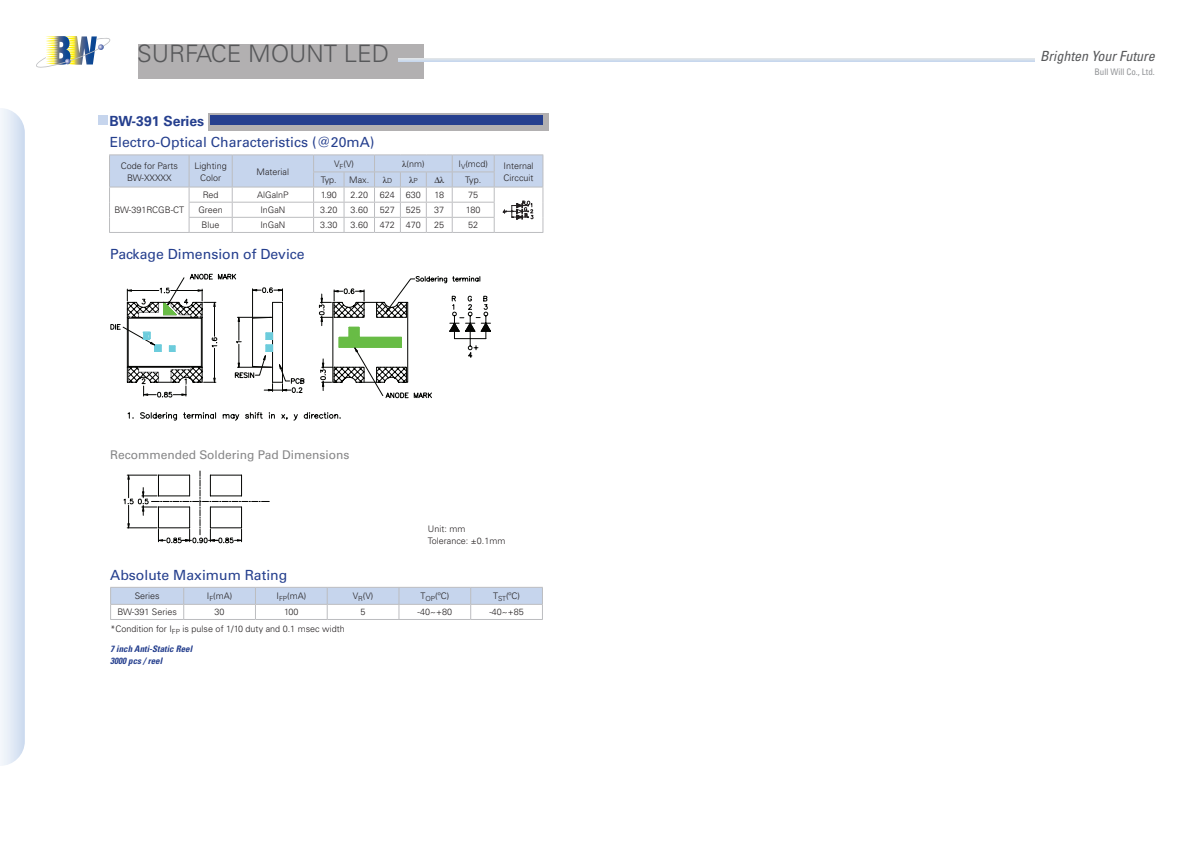
<style>
.page{position:relative;width:1191px;height:842px;background:#fff}
.page>*{position:absolute;margin:0;border:0;box-sizing:border-box;transform-origin:0 0}
.t1{font:300 24px "Univers";color:#57585a}
.t2{font:14px "Univers";color:#253f8e}
.t3{font:italic condensed 14px "Univers";color:#57585a}
.t4{font:700 14px "Univers";color:#253f8e}
.t5{font:12px "Univers";color:#868687}
.t6{font:300 9px/12px "Univers";color:#231f20}
.t7{font:italic 700 condensed 9px/12px "Univers";color:#253f8e}
.t8{font:condensed 9px "Univers";color:#939598}
.t9{font:9px "Times New Roman";color:#231f20}
.s1{font-family:"Times New Roman";font-weight:400}
.s2{font-family:"Univers";font-weight:300;font-size:7px}
</style>
<div class="page">
<svg style="left:36px;top:36px;width:74px;height:32px"></svg>
<svg style="left:0;top:108px;width:25px;height:658px"></svg>
<div style="left:138px;top:44px;width:285px;height:35px;background:#b2b0b1"></div>
<hr style="left:398px;top:58px;width:197px;height:3px;background:#d8e1eb">
<hr style="left:595px;top:58px;width:439px;height:3px;background:#d8e1eb">
<div style="left:98px;top:115px;width:10px;height:10px;background:#c6d5ed"></div>
<svg style="left:109px;top:155px;width:434px;height:78px"></svg>
<svg style="left:110px;top:273px;width:381px;height:270px"></svg>
<div style="left:209px;top:113px;width:340px;height:18px;background:#b2b0b1"></div>
<div style="left:211px;top:115px;width:332px;height:10px;background:#253f8e"></div>
<svg style="left:110px;top:587px;width:433px;height:32px"></svg>
<hr style="left:110px;top:619px;width:74px;height:1px;background:#bcbdc0">
<hr style="left:184px;top:619px;width:71px;height:1px;background:#bcbdc0">
<hr style="left:255px;top:619px;width:72px;height:1px;background:#bcbdc0">
<hr style="left:327px;top:619px;width:72px;height:1px;background:#bcbdc0">
<hr style="left:399px;top:619px;width:72px;height:1px;background:#bcbdc0">
<hr style="left:471px;top:619px;width:72px;height:1px;background:#bcbdc0">
<h1 class="t1" style="left:137px;top:39px;width:253px">SURFACE MOUNT LED</h1>
<h2 class="t3" style="left:1040px;top:47px;width:116px">Brighten Your Future</h2>
<p class="t8" style="left:1094px;top:66px;width:62px">Bull Will Co., Ltd.</p>
<h2 class="t4" style="left:110px;top:113px;width:96px">BW-391 Series</h2>
<h2 class="t2" style="left:110px;top:133px;width:266px">Electro-Optical Characteristics (@20mA)</h2>
<p class="t6" style="left:121px;top:159px;width:59px;text-align:center">Code for Parts<br>BW-XXXXX</p>
<p class="t6" style="left:195px;top:159px;width:34px;text-align:center">Lighting<br>Color</p>
<p class="t6" style="left:257px;top:165px;width:34px">Material</p>
<p class="t6" style="left:334px;top:158px;width:21px">V<sub>F</sub>(V)</p>
<p class="t6" style="left:402px;top:158px;width:24px"><span class="s1">λ</span>(nm)</p>
<p class="t6" style="left:458px;top:158px;width:31px">I<sub>V</sub>(mcd)</p>
<p class="t6" style="left:503px;top:159px;width:32px">Internal<br>Circcuit</p>
<p class="t6" style="left:321px;top:174px;width:17px">Typ.</p>
<p class="t6" style="left:349px;top:174px;width:21px">Max.</p>
<p class="t9" style="left:383px;top:174px;width:11px">λ<span class="s2">D</span></p>
<p class="t9" style="left:409px;top:174px;width:10px">λ<span class="s2">P</span></p>
<p class="t9" style="left:434px;top:174px;width:11px">∆λ</p>
<p class="t6" style="left:465px;top:174px;width:17px">Typ.</p>
<p class="t6" style="left:114px;top:204px;width:71px">BW-391RCGB-CT</p>
<p class="t6" style="left:203px;top:189px;width:17px">Red</p>
<p class="t6" style="left:257px;top:189px;width:33px">AlGalnP</p>
<p class="t6" style="left:321px;top:189px;width:18px">1.90</p>
<p class="t6" style="left:350px;top:189px;width:19px">2.20</p>
<p class="t6" style="left:380px;top:189px;width:42px">624 630</p>
<p class="t6" style="left:434px;top:189px;width:11px">18</p>
<p class="t6" style="left:468px;top:189px;width:12px">75</p>
<p class="t6" style="left:198px;top:204px;width:26px">Green</p>
<p class="t6" style="left:260px;top:204px;width:27px">InGaN</p>
<p class="t6" style="left:320px;top:204px;width:19px">3.20</p>
<p class="t6" style="left:350px;top:204px;width:19px">3.60</p>
<p class="t6" style="left:380px;top:204px;width:42px">527 525</p>
<p class="t6" style="left:434px;top:204px;width:12px">37</p>
<p class="t6" style="left:466px;top:204px;width:16px">180</p>
<p class="t6" style="left:202px;top:219px;width:20px">Blue</p>
<p class="t6" style="left:260px;top:219px;width:27px">InGaN</p>
<p class="t6" style="left:320px;top:219px;width:19px">3.30</p>
<p class="t6" style="left:350px;top:219px;width:19px">3.60</p>
<p class="t6" style="left:380px;top:219px;width:42px">472 470</p>
<p class="t6" style="left:434px;top:219px;width:12px">25</p>
<p class="t6" style="left:468px;top:219px;width:12px">52</p>
<h2 class="t2" style="left:110px;top:245px;width:196px">Package Dimension of Device</h2>
<h3 class="t5" style="left:110px;top:448px;width:241px">Recommended Soldering Pad Dimensions</h3>
<h2 class="t2" style="left:110px;top:567px;width:179px">Absolute Maximum Rating</h2>
<p class="t6" style="left:428px;top:523px;width:79px">Unit: mm<br>Tolerance: ±0.1mm</p>
<p class="t6" style="left:135px;top:590px;width:27px">Series</p>
<p class="t6" style="left:207px;top:590px;width:27px">I<sub>F</sub>(mA)</p>
<p class="t6" style="left:276px;top:590px;width:31px">I<sub>FP</sub>(mA)</p>
<p class="t6" style="left:353px;top:590px;width:22px">V<sub>R</sub>(V)</p>
<p class="t6" style="left:420px;top:590px;width:30px">T<sub>OP</sub>(ºC)</p>
<p class="t6" style="left:493px;top:590px;width:29px">T<sub>ST</sub>(ºC)</p>
<p class="t6" style="left:117px;top:606px;width:61px">BW-391 Series</p>
<p class="t6" style="left:215px;top:606px;width:12px">30</p>
<p class="t6" style="left:284px;top:606px;width:16px">100</p>
<p class="t6" style="left:360px;top:606px;width:7px">5</p>
<p class="t6" style="left:417px;top:606px;width:36px">-40~+80</p>
<p class="t6" style="left:489px;top:606px;width:36px">-40~+85</p>
<p class="t6" style="left:111px;top:623px;width:236px">*Condition for I<sub>FP</sub> is pulse of 1/10 duty and 0.1 msec width</p>
<p class="t7" style="left:110px;top:643px;width:84px">7 inch Anti-Static Reel<br>3000 pcs / reel</p>
</div>
